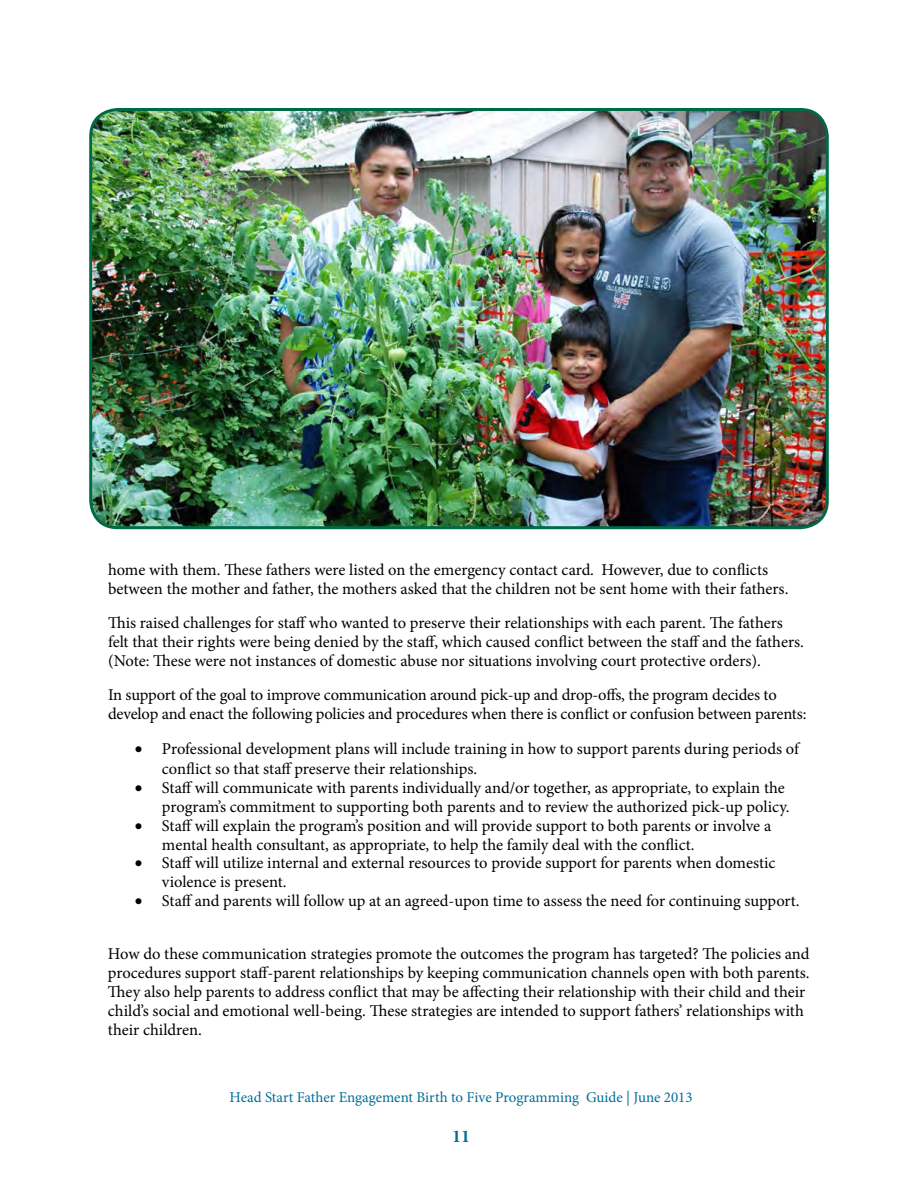
<style>
.page{position:relative;width:918px;height:1188px;background:#fff}
.page>*{position:absolute;margin:0;border:0;box-sizing:border-box;transform-origin:0 0}
.t1{font:700 18px "Minion Pro";color:#006f98}
.t2{font:16.5px/18.9px "Minion Pro";letter-spacing:-.005em;color:#000}
.t3{font:15px "Minion Pro";color:#006f98}
</style>
<div class="page">
<img style="left:91px;top:110px;width:736px;height:418px">
<div style="left:89px;top:108px;width:740px;height:421px;border:3px solid #006a45;border-radius:27px"></div>
<p class="t2" style="left:108px;top:561px;width:682px">home with them. These fathers were listed on the emergency contact card. However, due to conflicts between the mother and father, the mothers asked that the children not be sent home with their fathers.</p>
<p class="t2" style="left:108px;top:613px;width:697px">This raised challenges for staff who wanted to preserve their relationships with each parent. The fathers felt that their rights were being denied by the staff, which caused conflict between the staff and the fathers. (Note: These were not instances of domestic abuse nor situations involving court protective orders).</p>
<p class="t2" style="left:108px;top:685px;width:700px">In support of the goal to improve communication around pick-up and drop-offs, the program decides to develop and enact the following policies and procedures when there is conflict or confusion between parents:</p>
<p class="t2" style="left:162px;top:739px;width:639px;line-height:19.8px;text-indent:-27px">• Professional development plans will include training in how to support parents during periods of conflict so that staff preserve their relationships.</p>
<p class="t2" style="left:135px;top:778px;width:656px;text-align:right">• Staff will communicate with parents individually and/or together, as appropriate, to explain the program’s commitment to supporting both parents and to review the authorized pick-up policy.</p>
<p class="t2" style="left:162px;top:816px;width:611px;text-indent:-27px">• Staff will explain the program’s position and will provide support to both parents or involve a mental health consultant, as appropriate, to help the family deal with the conflict.</p>
<p class="t2" style="left:162px;top:854px;width:615px;text-indent:-27px">• Staff will utilize internal and external resources to provide support for parents when domestic violence is present.</p>
<p class="t2" style="left:135px;top:892px;width:666px">• Staff and parents will follow up at an agreed-upon time to assess the need for continuing support.</p>
<p class="t2" style="left:108px;top:945px;width:703px">How do these communication strategies promote the outcomes the program has targeted? The policies and procedures support staff-parent relationships by keeping communication channels open with both parents.<br>They also help parents to address conflict that may be affecting their relationship with their child and their child’s social and emotional well-being. These strategies are intended to support fathers’ relationships with their children.</p>
<p class="t3" style="left:230px;top:1087px;width:465px">Head Start Father Engagement Birth to Five Programming Guide | June 2013</p>
<p class="t1" style="left:452px;top:1123px;width:19px">11</p>
</div>
